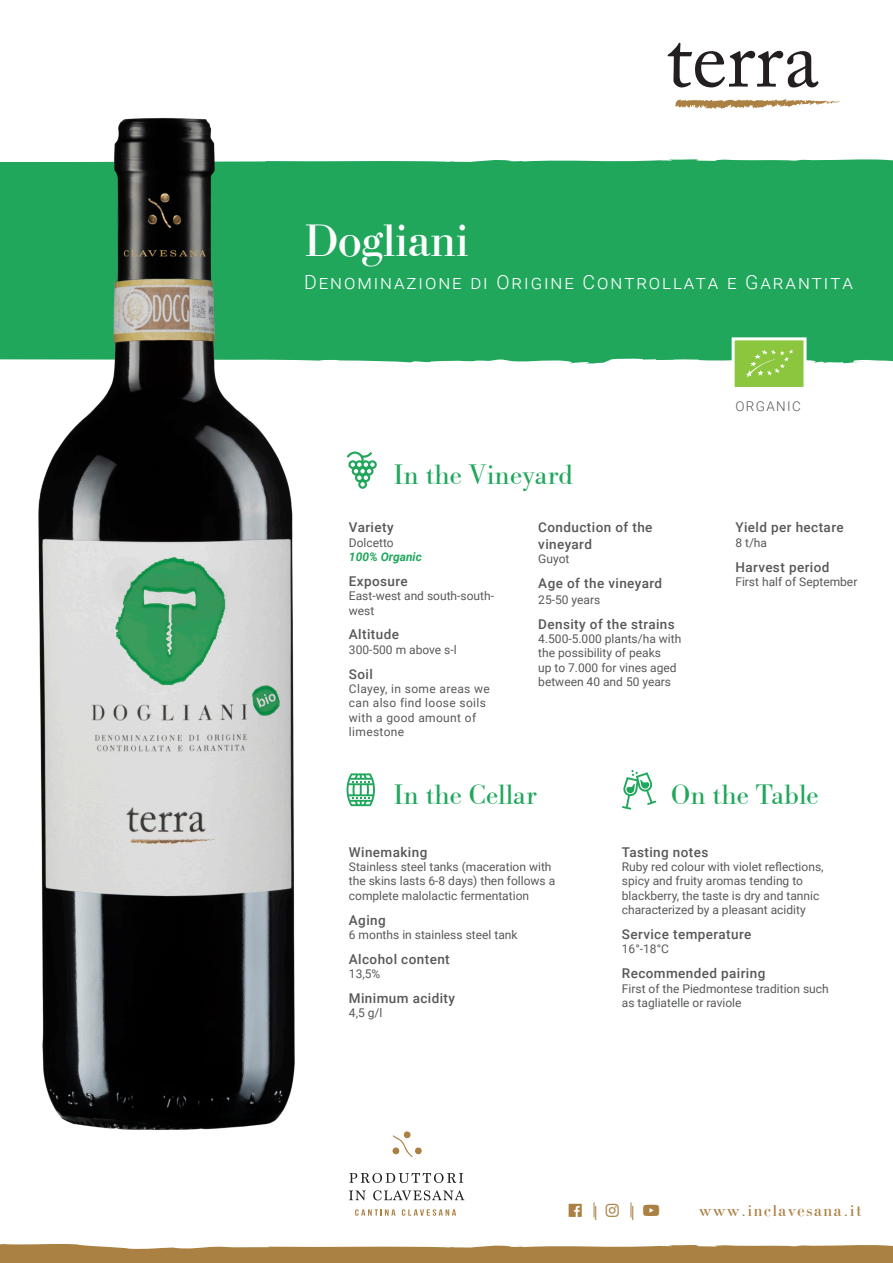
<style>
.page{position:relative;width:893px;height:1263px;background:#fff}
.page>*{position:absolute;margin:0;border:0;box-sizing:border-box;transform-origin:0 0}
.t1{font:48px "Bodoni";color:#fff}
.t2{font:28.5px "Bodoni Classico";color:#20a75c}
.t3{font:300 19.5px "Roboto";letter-spacing:.1em;color:#fff}
.t4{font:16.5px "Bodoni";letter-spacing:.1em;color:#aa8143}
.t5{font:15px "Font Awesome 5 Brands";color:#aa8143}
.t6{font:500 13.5px/16.2px "Roboto";letter-spacing:.03em;color:#57585a}
.t7{font:300 13.5px "Roboto";letter-spacing:.1em;color:#57585a}
.t8{font:12px/14.4px "Roboto";color:#57585a}
.t9{font:12px/14.4px "Roboto";letter-spacing:.03em;color:#57585a}
.t10{font:italic 700 12px/14.4px "Roboto";color:#20a75c}
.s1{font-weight:400;font-style:normal;color:#57585a}
</style>
<div class="page">
<div style="left:0;top:159px;width:893px;height:205px;background:#20a75c"></div>
<img style="left:32px;top:118px;width:283px;height:1012px">
<svg style="left:347px;top:451px;width:30px;height:38px"></svg>
<svg style="left:347px;top:773px;width:28px;height:33px"></svg>
<svg style="left:622px;top:770px;width:34px;height:39px"></svg>
<svg style="left:668px;top:43px;width:151px;height:44px"></svg>
<svg style="left:675px;top:99px;width:165px;height:10px"></svg>
<svg style="left:0;top:1244px;width:893px;height:19px"></svg>
<div style="left:404px;top:1131px;width:6px;height:7px;background:#aa8143;border-radius:50%"></div>
<div style="left:415px;top:1147px;width:7px;height:7px;background:#aa8143;border-radius:50%"></div>
<svg style="left:392px;top:1135px;width:21px;height:22px"></svg>
<svg style="left:349px;top:1173px;width:114px;height:10px"></svg>
<svg style="left:349px;top:1190px;width:17px;height:10px"></svg>
<svg style="left:373px;top:1190px;width:91px;height:10px"></svg>
<svg style="left:355px;top:1209px;width:40px;height:7px"></svg>
<svg style="left:402px;top:1209px;width:54px;height:7px"></svg>
<svg style="left:730px;top:336px;width:78px;height:51px"></svg>
<svg style="left:594px;top:1202px;width:1px;height:16px"></svg>
<svg style="left:631px;top:1202px;width:1px;height:16px"></svg>
<p class="t1" style="left:304px;top:215px;width:166px">Dogliani</p>
<p class="t3" style="left:304px;top:269px;width:550px">Denominazione di Origine Controllata e Garantita</p>
<p class="t2" style="left:393px;top:457px;width:182px">In the Vineyard</p>
<p class="t6" style="left:349px;top:519px;width:46px">Variety</p>
<p class="t10" style="left:349px;top:535px;width:74px"><span class="s1">Dolcetto<br></span>100% Organic</p>
<p class="t6" style="left:349px;top:572px;width:60px">Exposure</p>
<p class="t8" style="left:349px;top:588px;width:147px">East-west and south-south&shy;west</p>
<p class="t6" style="left:349px;top:626px;width:52px">Altitude</p>
<p class="t8" style="left:349px;top:642px;width:109px">300-500 m above s-l</p>
<p class="t6" style="left:349px;top:665px;width:25px">Soil</p>
<p class="t9" style="left:349px;top:681px;width:143px">Clayey, in some areas we can also find loose soils with a good amount of limestone</p>
<p class="t6" style="left:538px;top:519px;width:116px">Conduction of the vineyard</p>
<p class="t8" style="left:538px;top:551px;width:33px">Guyot</p>
<p class="t6" style="left:538px;top:574px;width:125px">Age of the vineyard</p>
<p class="t8" style="left:538px;top:592px;width:63px">25-50 years</p>
<p class="t6" style="left:538px;top:615px;width:138px">Density of the strains</p>
<p class="t8" style="left:538px;top:631px;width:144px">4.500-5.000 plants/ha with the possibility of peaks<br>up to 7.000 for vines aged between 40 and 50 years</p>
<p class="t7" style="left:735px;top:396px;width:67px">ORGANIC</p>
<p class="t6" style="left:735px;top:519px;width:110px">Yield per hectare</p>
<p class="t8" style="left:735px;top:535px;width:33px">8 t/ha</p>
<p class="t6" style="left:735px;top:558px;width:96px">Harvest period</p>
<p class="t8" style="left:735px;top:574px;width:124px">First half of September</p>
<p class="t2" style="left:393px;top:777px;width:145px">In the Cellar</p>
<p class="t6" style="left:349px;top:843px;width:80px">Winemaking</p>
<p class="t8" style="left:349px;top:859px;width:208px">Stainless steel tanks (maceration with the skins lasts 6-8 days) then follows a complete malolactic fermentation</p>
<p class="t6" style="left:349px;top:911px;width:38px">Aging</p>
<p class="t8" style="left:349px;top:927px;width:170px">6 months in stainless steel tank</p>
<p class="t6" style="left:349px;top:950px;width:102px">Alcohol content</p>
<p class="t8" style="left:349px;top:966px;width:33px">13,5%</p>
<p class="t6" style="left:349px;top:989px;width:108px">Minimum acidity</p>
<p class="t8" style="left:349px;top:1005px;width:35px">4,5 g/l</p>
<p class="t2" style="left:671px;top:777px;width:149px">On the Table</p>
<p class="t6" style="left:622px;top:843px;width:88px">Tasting notes</p>
<p class="t8" style="left:622px;top:859px;width:203px">Ruby red colour with violet reflections, spicy and fruity aromas tending to blackberry, the taste is dry and tannic characterized by a pleasant acidity</p>
<p class="t6" style="left:622px;top:925px;width:131px">Service temperature</p>
<p class="t8" style="left:622px;top:941px;width:49px">16°-18°C</p>
<p class="t6" style="left:622px;top:965px;width:145px">Recommended pairing</p>
<p class="t8" style="left:622px;top:980px;width:208px">First of the Piedmontese tradition such as tagliatelle or raviole</p>
<p class="t5" style="left:606px;top:1203px;width:15px">■▲▼</p>
<p class="t5" style="left:643px;top:1203px;width:18px">□◆▼◆</p>
<p class="t4" style="left:699px;top:1201px;width:164px">www.inclavesana.it</p>
</div>
